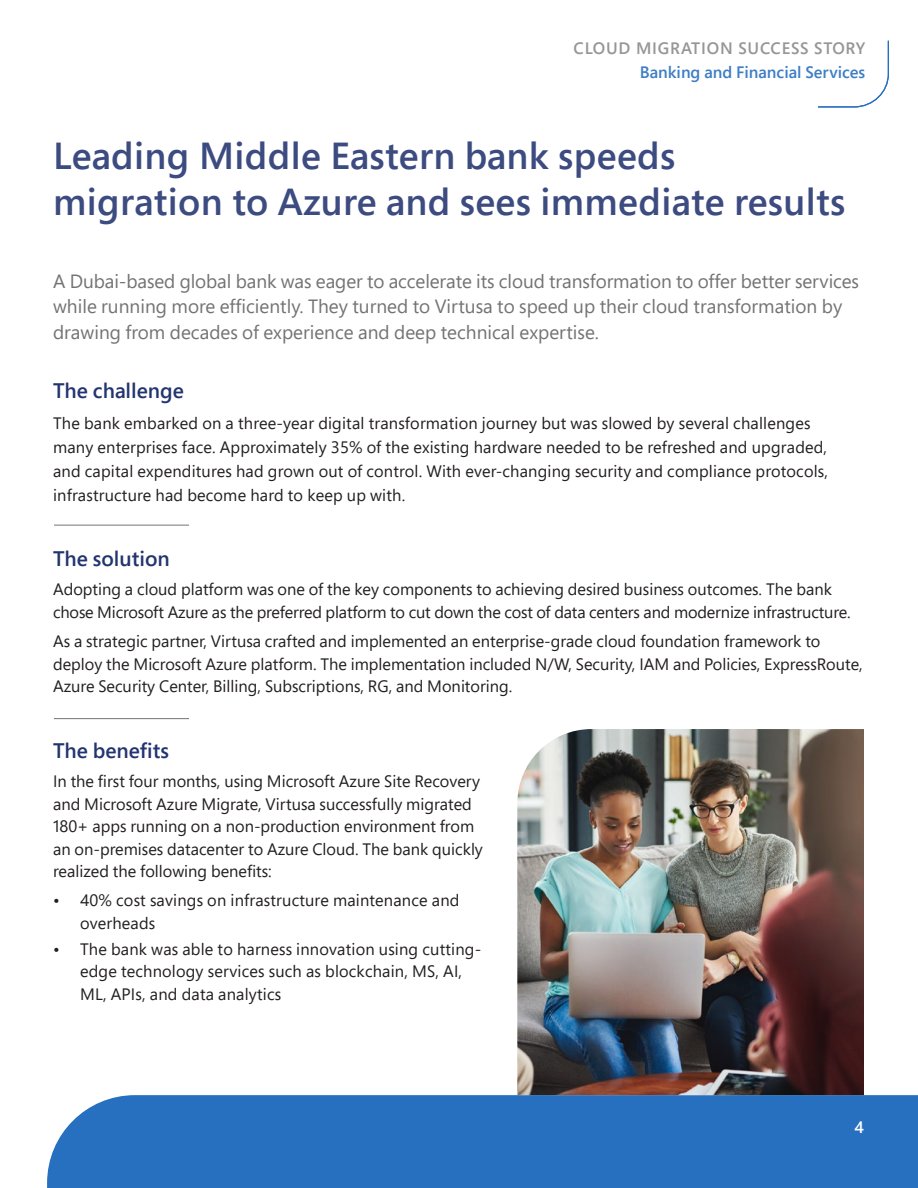
<style>
.page{position:relative;width:918px;height:1188px;background:#fff}
.page>*{position:absolute;margin:0;border:0;box-sizing:border-box;transform-origin:0 0}
.Heading_1{font:600 37.5px/46.5px "Segoe Pro";letter-spacing:.01em;color:#3c4b80}
.Subhead{font:600 21px "Segoe Pro";color:#233570}
.Intro_Grey{font:19.2px/25.5px "Segoe Pro";color:#737373}
.body{font:16.5px/22.5px "Segoe Pro";color:#231f20}
.t1{font:600 16.5px "Segoe Pro";color:#3d7ec5}
.t2{font:600 16.5px "Segoe Pro";letter-spacing:.05em;color:#969696}
.t3{font:600 16.5px "Segoe Pro";color:#fff}
</style>
<div class="page">
<div style="left:47px;top:1095px;width:871px;height:93px;background:#2770bf"></div>
<img style="left:517px;top:729px;width:347px;height:366px">
<hr style="left:54px;top:525px;width:135px;height:1px;background:#737373">
<hr style="left:54px;top:718px;width:135px;height:1px;background:#737373">
<svg style="left:818px;top:40px;width:71px;height:68px"></svg>
<p class="t2" style="left:574px;top:37px;width:293px">CLOUD MIGRATION SUCCESS STORY</p>
<p class="t1" style="left:640px;top:61px;width:227px">Banking and Financial Services</p>
<p class="Heading_1" style="left:53px;top:131px;width:794px">Leading Middle Eastern bank speeds migration to Azure and sees immediate results</p>
<p class="Intro_Grey" style="left:53px;top:268px;width:808px">A Dubai-based global bank was eager to accelerate its cloud transformation to offer better services while running more efficiently. They turned to Virtusa to speed up their cloud transformation by drawing from decades of experience and deep technical expertise.</p>
<p class="Subhead" style="left:53px;top:376px;width:132px">The challenge</p>
<p class="body" style="left:53px;top:410px;width:776px;line-height:24px">The bank embarked on a three-year digital transformation journey but was slowed by several challenges many enterprises face. Approximately 35% of the existing hardware needed to be refreshed and upgraded, and capital expenditures had grown out of control. With ever-changing security and compliance protocols, infrastructure had become hard to keep up with.</p>
<p class="Subhead" style="left:53px;top:544px;width:118px">The solution</p>
<p class="body" style="left:53px;top:578px;width:799px">Adopting a cloud platform was one of the key components to achieving desired business outcomes. The bank chose Microsoft Azure as the preferred platform to cut down the cost of data centers and modernize infrastructure.</p>
<p class="body" style="left:53px;top:630px;width:811px">As a strategic partner, Virtusa crafted and implemented an enterprise-grade cloud foundation framework to deploy the Microsoft Azure platform. The implementation included N/W, Security, IAM and Policies, ExpressRoute,<br>Azure Security Center, Billing, Subscriptions, RG, and Monitoring.</p>
<p class="Subhead" style="left:53px;top:736px;width:118px">The benefits</p>
<p class="body" style="left:53px;top:770px;width:431px">In the first four months, using Microsoft Azure Site Recovery and Microsoft Azure Migrate, Virtusa successfully migrated 180+ apps running on a non-production environment from an on-premises datacenter to Azure Cloud. The bank quickly realized the following benefits:</p>
<p class="body" style="left:80px;top:889px;width:381px;text-indent:-27px">• 40% cost savings on infrastructure maintenance and overheads</p>
<p class="body" style="left:80px;top:937px;width:403px;text-indent:-27px">• The bank was able to harness innovation using cutting&shy;edge technology services such as blockchain, MS, AI,<br>ML, APIs, and data analytics</p>
<p class="t3" style="left:854px;top:1116px;width:11px">4</p>
</div>
